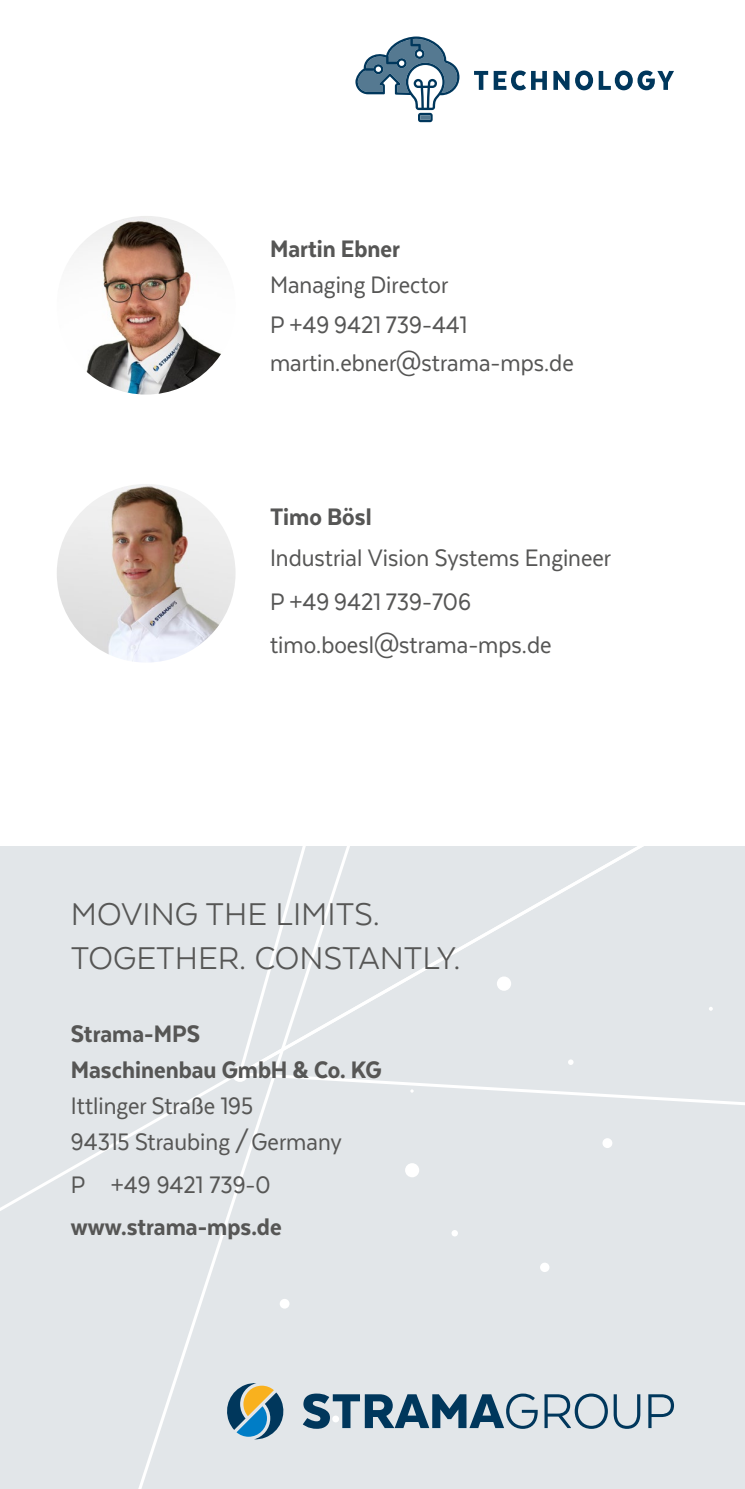
<style>
.page{position:relative;width:745px;height:1489px;background:#fff}
.page>*{position:absolute;margin:0;border:0;box-sizing:border-box;transform-origin:0 0}
.t1{font:36.25px/43.5px "Texta";color:#565655}
.t2{font:27.5px/39px "Texta Narrow";color:#565655}
.t3{font:800 27.5px/35.8px "Texta Narrow";color:#565655}
</style>
<div class="page">
<div style="left:0;top:904px;width:744px;height:85px;background:#e2e6e9"></div>
<div style="left:0;top:846px;width:744px;height:58px;background:#e2e6e9"></div>
<div style="left:0;top:989px;width:744px;height:499px;background:#e2e6e9"></div>
<svg style="left:227px;top:1382px;width:60px;height:57px;background:#819b9d"></svg>
<svg style="left:302px;top:1393px;width:235px;height:35px;background:#7592a5"></svg>
<svg style="left:544px;top:1393px;width:63px;height:35px;background:#a2b4c1"></svg>
<svg style="left:613px;top:1394px;width:27px;height:34px"></svg>
<svg style="left:648px;top:1394px;width:25px;height:33px"></svg>
<img style="left:57px;top:216px;width:178px;height:178px;border-radius:89px">
<img style="left:57px;top:484px;width:178px;height:178px;border-radius:89px">
<svg style="left:474px;top:70px;width:72px;height:20px"></svg>
<svg style="left:553px;top:70px;width:39px;height:20px"></svg>
<svg style="left:598px;top:70px;width:75px;height:20px"></svg>
<svg style="left:355px;top:36px;width:104px;height:86px"></svg>
<div style="left:420px;top:115px;width:10px;height:5px;background:#557991"></div>
<p class="t3" style="left:270px;top:230px;width:131px">Martin Ebner</p>
<p class="t2" style="left:270px;top:265px;width:305px">Managing Director<br>P +49 9421 739-441 martin.ebner@strama-mps.de</p>
<p class="t3" style="left:270px;top:498px;width:103px">Timo Bösl</p>
<p class="t2" style="left:270px;top:535px;width:342px;line-height:43.8px">Industrial Vision Systems Engineer<br>P +49 9421 739-706 timo.boesl@strama-mps.de</p>
<h1 class="t1" style="left:71px;top:892px;width:391px">MOVING THE LIMITS.<br>TOGETHER. CONSTANTLY.</h1>
<p class="t3" style="left:71px;top:1015px;width:312px">Strama-MPS<br>Maschinenbau GmbH &amp; Co. KG</p>
<p class="t2" style="left:71px;top:1087px;width:272px;line-height:35.8px">Ittlinger Straße 195<br>94315 Straubing / Germany</p>
<p class="t2" style="left:71px;top:1164px;width:201px">P +49 9421 739-0</p>
<p class="t3" style="left:71px;top:1208px;width:212px">www.strama-mps.de</p>
</div>
